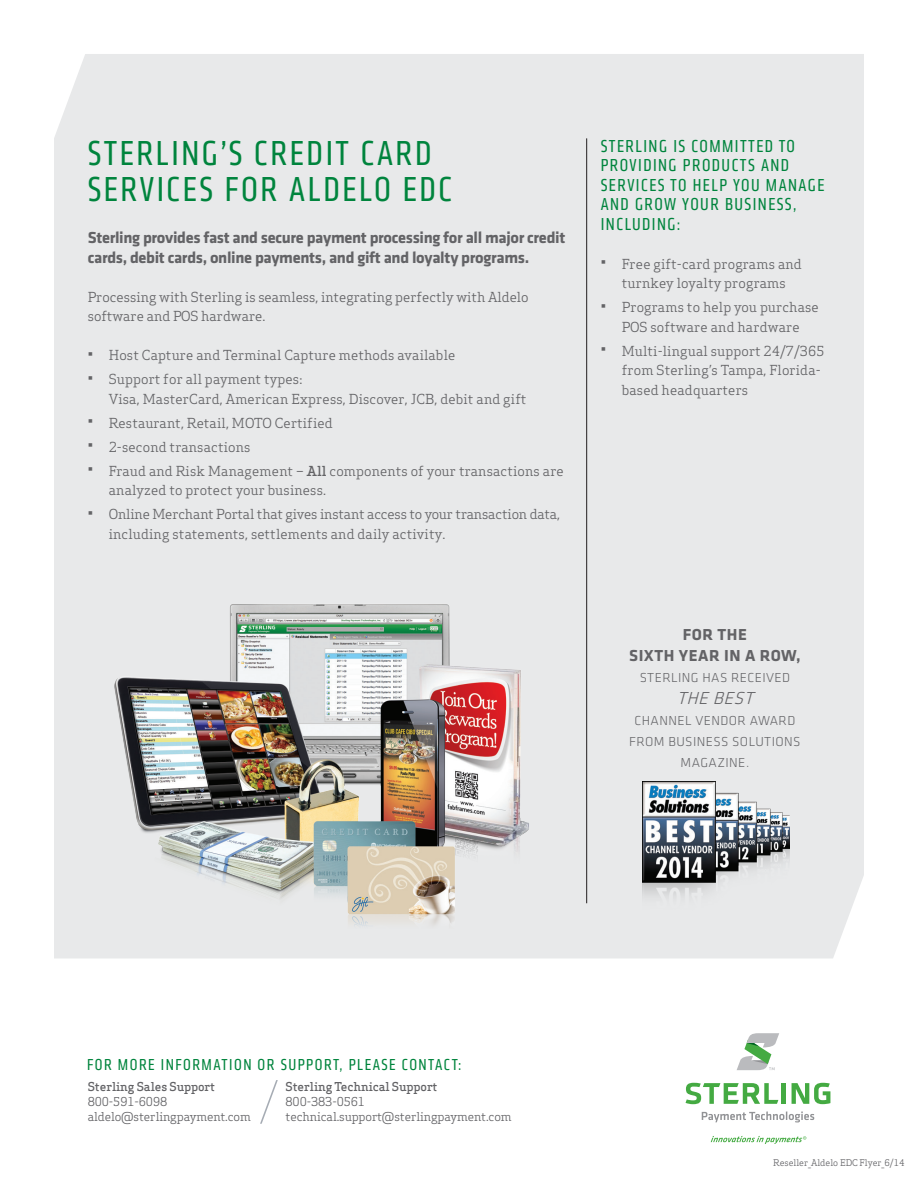
<style>
.page{position:relative;width:918px;height:1188px;background:#fff}
.page>*{position:absolute;margin:0;border:0;box-sizing:border-box;transform-origin:0 0}
.t1{font:condensed 36px "Klavika CH";letter-spacing:.07em;color:#00843d}
.t2{font:condensed 18px "Klavika CH";color:#00843d}
.t3{font:italic 300 18px "Klavika Basic";color:#636366}
.t4{font:700 16.5px/19.5px "Klavika Basic";letter-spacing:-.02em;color:#636366}
.t5{font:condensed 16.5px "Klavika CH";letter-spacing:.09em;color:#00843d}
.t6{font:700 16.5px/21px "Klavika Basic";letter-spacing:.03em;color:#636366;text-align:center}
.t7{font:13.5px/19.5px "Apex Serif";letter-spacing:.01em;color:#636366}
.t8{font:13.5px/19.5px "Apex Serif";letter-spacing:-.01em;color:#636366}
.t9{font:300 13.5px/21px "Klavika Basic";letter-spacing:.03em;color:#636366;text-align:center}
.t10{font:12px/15px "Apex Serif";letter-spacing:-.01em;color:#636366}
.t11{font:500 12px "Apex Serif";letter-spacing:-.01em;color:#636366}
.t12{font:9px "Apex Serif";color:#636366}
.s1{font-weight:500}
</style>
<div class="page">
<div style="left:54px;top:54px;width:810px;height:904px;background:#e8e9ea"></div>
<svg style="left:702px;top:1111px;width:112px;height:11px"></svg>
<hr style="left:782px;top:1083px;width:4px;height:21px;background:#44aa42">
<svg style="left:792px;top:1083px;width:38px;height:21px"></svg>
<svg style="left:686px;top:1083px;width:92px;height:21px"></svg>
<svg style="left:737px;top:1033px;width:42px;height:37px"></svg>
<svg style="left:711px;top:1136px;width:95px;height:8px"></svg>
<hr style="left:586px;top:138px;width:1px;height:765px;background:#231f20">
<img style="left:103px;top:595px;width:436px;height:334px">
<svg style="left:260px;top:1080px;width:18px;height:44px"></svg>
<img style="left:642px;top:782px;width:148px;height:148px">
<h1 class="t1" style="left:88px;top:134px;width:199px">STERLING’S CREDIT</h1>
<h1 class="t1" style="left:361px;top:134px;width:35px">CARD</h1>
<h1 class="t1" style="left:88px;top:170px;width:84px">SERVICES</h1>
<h1 class="t1" style="left:225px;top:170px;width:18px">FOR</h1>
<h1 class="t1" style="left:289px;top:170px;width:36px">ALDELO</h1>
<h1 class="t1" style="left:403px;top:170px;width:51px">EDC</h1>
<p class="t4" style="left:88px;top:227px;width:479px">Sterling provides fast and secure payment processing for all major credit cards, debit cards, online payments, and gift and loyalty programs.</p>
<p class="t7" style="left:88px;top:287px;width:442px">Processing with Sterling is seamless, integrating perfectly with Aldelo software and POS hardware.</p>
<p class="t7" style="left:88px;top:346px;width:369px">• Host Capture and Terminal Capture methods available</p>
<p class="t7" style="left:109px;top:370px;width:419px;text-indent:-21px">• Support for all payment types:<br>Visa, MasterCard, American Express, Discover, JCB, debit and gift</p>
<p class="t7" style="left:88px;top:413px;width:247px">• Restaurant, Retail, MOTO Certified</p>
<p class="t7" style="left:88px;top:437px;width:164px">• 2-second transactions</p>
<p class="t7" style="left:109px;top:461px;width:457px;text-indent:-21px">• Fraud and Risk Management – <span class="s1">All</span> components of your transactions are analyzed to protect your business.</p>
<p class="t8" style="left:109px;top:505px;width:453px;text-indent:-21px">• Online Merchant Portal that gives instant access to your transaction data, including statements, settlements and daily activity.</p>
<h2 class="t2" style="left:601px;top:136px;width:18px">STERLING</h2>
<h2 class="t2" style="left:673px;top:136px;width:29px">IS COMMITTED</h2>
<h2 class="t2" style="left:779px;top:136px;width:9px">TO</h2>
<h2 class="t2" style="left:601px;top:156px;width:46px">PROVIDING</h2>
<h2 class="t2" style="left:683px;top:156px;width:10px">PRODUCTS</h2>
<h2 class="t2" style="left:761px;top:156px;width:10px">AND</h2>
<h2 class="t2" style="left:601px;top:175px;width:43px">SERVICES</h2>
<h2 class="t2" style="left:670px;top:175px;width:32px">TO HELP</h2>
<h2 class="t2" style="left:733px;top:175px;width:10px">YOU</h2>
<h2 class="t2" style="left:766px;top:175px;width:11px">MANAGE</h2>
<h2 class="t2" style="left:601px;top:195px;width:10px">AND</h2>
<h2 class="t2" style="left:635px;top:195px;width:12px">GROW</h2>
<h2 class="t2" style="left:682px;top:195px;width:11px">YOUR</h2>
<h2 class="t2" style="left:725px;top:195px;width:10px">BUSINESS</h2>
<h2 class="t2" style="left:793px;top:195px;width:5px">,</h2>
<h2 class="t2" style="left:601px;top:214px;width:10px">INCLUDING</h2>
<h2 class="t2" style="left:677px;top:214px;width:5px">:</h2>
<p class="t7" style="left:601px;top:254px;width:203px;text-align:center">• Free gift-card programs and turnkey loyalty programs</p>
<p class="t7" style="left:601px;top:298px;width:220px;text-align:center">• Programs to help you purchase<br>POS software and hardware</p>
<p class="t7" style="left:622px;top:341px;width:204px;text-indent:-21px">• Multi-lingual support 24/7/365 from Sterling’s Tampa, Florida&shy;based headquarters</p>
<p class="t6" style="left:629px;top:623px;width:173px">For the<br>SIxth year in a row,</p>
<p class="t9" style="left:640px;top:667px;width:152px">STERLING HAS RECEIVED</p>
<h2 class="t3" style="left:677px;top:688px;width:84px">THE BEST</h2>
<p class="t9" style="left:629px;top:710px;width:171px">CHANNEL VENDOR AWARD<br>FROM BUSINESS SOLUTIONS<br>MAGAZINE.</p>
<p class="t5" style="left:87px;top:1055px;width:376px">FOR MORE INFORMATION OR SUPPORT, PLEASE CONTACT:</p>
<p class="t11" style="left:88px;top:1078px;width:129px">Sterling Sales Support</p>
<p class="t10" style="left:88px;top:1094px;width:165px">800-591-6098 aldelo@sterlingpayment.com</p>
<p class="t11" style="left:286px;top:1078px;width:153px">Sterling Technical Support</p>
<p class="t10" style="left:286px;top:1094px;width:228px">800-383-0561 technical.support@sterlingpayment.com</p>
<p class="t12" style="left:773px;top:1156px;width:133px">Reseller_Aldelo EDC Flyer_6/14</p>
</div>
